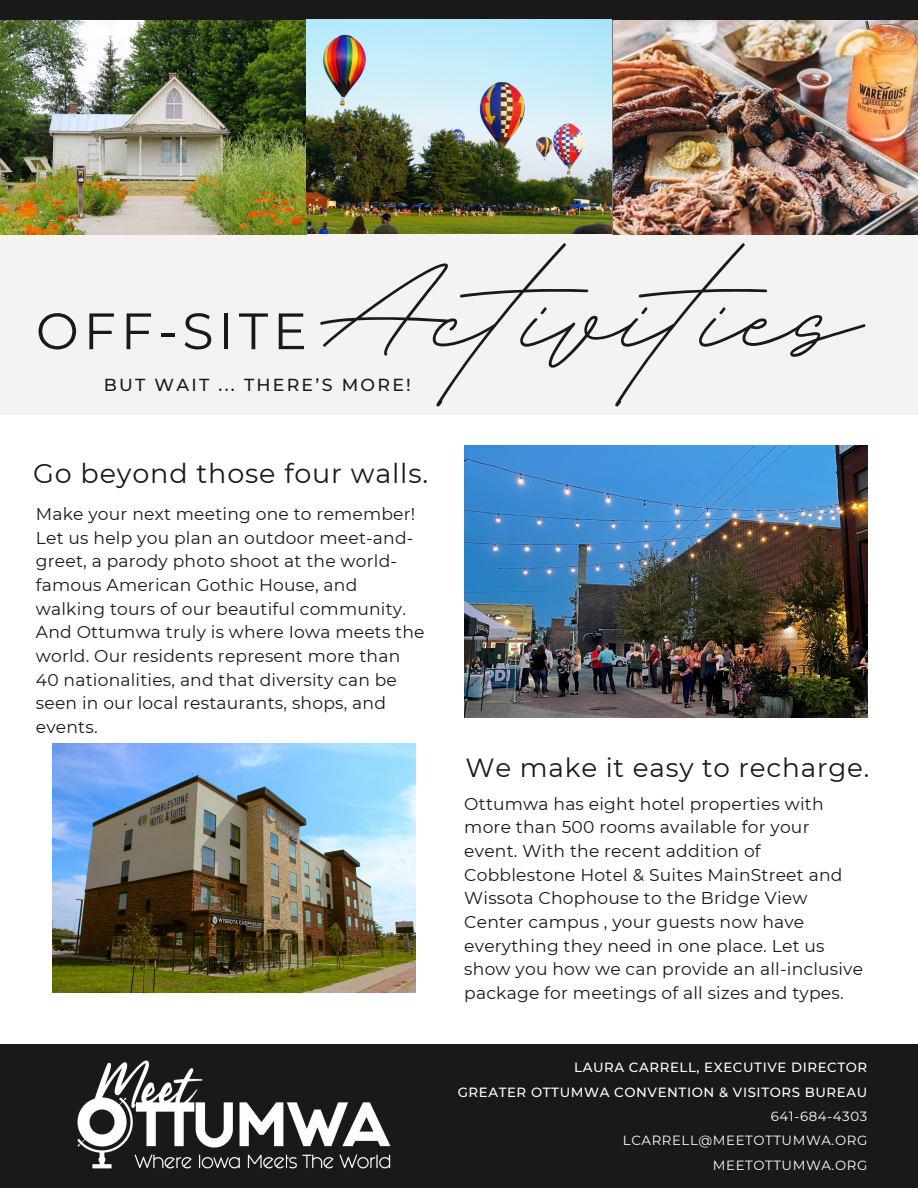
<style>
.page{position:relative;width:918px;height:1188px;background:#fff}
.page>*{position:absolute;margin:0;border:0;box-sizing:border-box;transform-origin:0 0}
.t1{font:241.05px "BD Script";color:#191919}
.t2{font:51px "Montserrat";letter-spacing:.095em;color:#191919}
.t3{font:27px "Montserrat";letter-spacing:.03em;color:#191919}
.t4{font:26.25px "Montserrat";letter-spacing:.03em;color:#191919}
.t5{font:500 17.4px "Montserrat";letter-spacing:.13em;color:#191919}
.t6{font:17.1px/23.7px "Montserrat";letter-spacing:.01em;color:#191919}
.t7{font:500 13.35px "Montserrat";letter-spacing:.045em;color:#fff}
.t8{font:13.35px "Montserrat";letter-spacing:.045em;color:#fff}
</style>
<div class="page">
<div style="left:0;top:228px;width:918px;height:187px;background:#f4f3f2"></div>
<img style="left:0;top:20px;width:306px;height:215px">
<img style="left:612px;top:20px;width:306px;height:214px">
<img style="left:52px;top:744px;width:363px;height:248px">
<div style="left:0;top:0;width:918px;height:20px;background:#191919"></div>
<div style="left:0;top:1044px;width:918px;height:144px;background:#191919"></div>
<img style="left:464px;top:446px;width:403px;height:272px">
<img style="left:306px;top:20px;width:306px;height:214px">
<img style="left:78px;top:1061px;width:312px;height:108px">
<p class="t1" style="left:323px;top:155px;width:537px">Activities</p>
<p class="t2" style="left:36px;top:300px;width:273px">OFF-SITE</p>
<p class="t5" style="left:104px;top:374px;width:309px">BUT WAIT ... THERE’S MORE!</p>
<p class="t3" style="left:33px;top:457px;width:397px">Go beyond those four walls.</p>
<p class="t6" style="left:36px;top:502px;width:390px">Make your next meeting one to remember!<br>Let us help you plan an outdoor meet-and&shy;greet, a parody photo shoot at the world&shy;famous American Gothic House, and walking tours of our beautiful community.<br>And Ottumwa truly is where Iowa meets the world. Our residents represent more than 40 nationalities, and that diversity can be seen in our local restaurants, shops, and events.</p>
<p class="t4" style="left:466px;top:752px;width:405px">We make it easy to recharge.</p>
<p class="t6" style="left:464px;top:792px;width:400px">Ottumwa has eight hotel properties with more than 500 rooms available for your event. With the recent addition of Cobblestone Hotel &amp; Suites MainStreet and Wissota Chophouse to the Bridge View Center campus , your guests now have everything they need in one place. Let us show you how we can provide an all-inclusive package for meetings of all sizes and types.</p>
<p class="t7" style="left:574px;top:1059px;width:295px">LAURA CARRELL, EXECUTIVE DIRECTOR</p>
<p class="t7" style="left:458px;top:1084px;width:411px">GREATER OTTUMWA CONVENTION &amp; VISITORS BUREAU</p>
<p class="t8" style="left:771px;top:1108px;width:98px">641-684-4303</p>
<p class="t8" style="left:623px;top:1132px;width:246px">LCARRELL@MEETOTTUMWA.ORG</p>
<p class="t8" style="left:713px;top:1157px;width:156px">MEETOTTUMWA.ORG</p>
</div>
